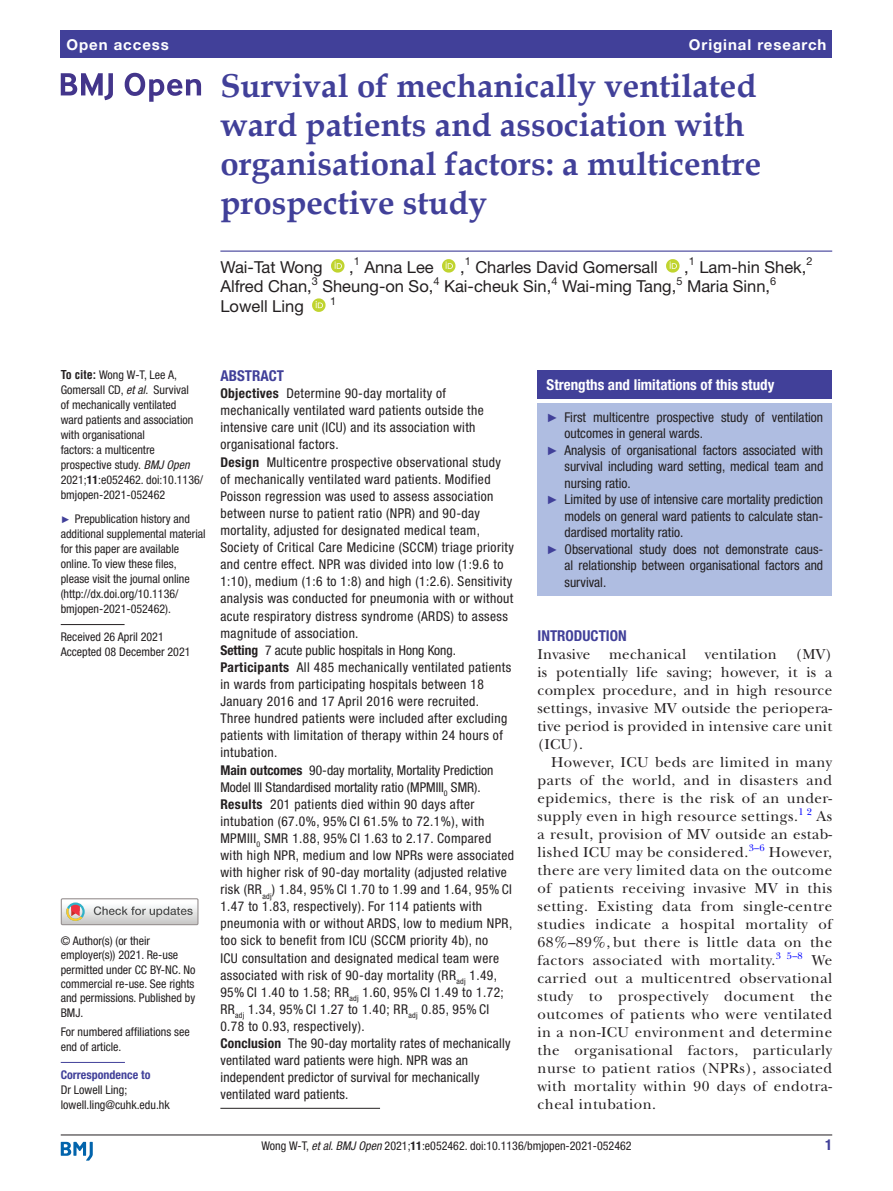
<style>
.page{position:relative;width:893px;height:1191px;background:#fff}
.page>*{position:absolute;margin:0;border:0;box-sizing:border-box;transform-origin:0 0}
.t1{font:700 33px/39px "Book Antiqua";color:#414099}
.t2{font:16.5px "Helvetica Neue LT Std";color:#231f20}
.t3{font:15px/18px "New Baskerville";letter-spacing:.03em;color:#231f20;text-align:justify}
.t4{font:700 condensed 15px "Helvetica Neue LT Std";color:#fff}
.t5{font:700 15px "Helvetica Neue LT Std";letter-spacing:.065em;color:#fff}
.t6{font:700 condensed 15px "Helvetica Neue LT Std";color:#414099}
.t7{font:condensed 13.5px/17.1px "Helvetica Neue LT Std";letter-spacing:.03em;color:#231f20}
.t8{font:condensed 13.5px "Helvetica Neue LT Std";color:#231f20}
.t9{font:condensed 12px/15px "Helvetica Neue LT Std";color:#231f20}
.t10{font:700 condensed 12px "Helvetica Neue LT Std";color:#414099}
.t11{font:10.95px "Helvetica Neue LT Std";color:#231f20}
.t12{font:9.9px "New Baskerville";color:#00f}
.s1{font-family:"Helvetica LT Std";font-weight:700}
.s2{font-style:italic}
.s3{font-weight:700}
.s4{font-family:"Arial";font-stretch:normal;font-size:9.75px;color:#414099}
.s5{font-family:"Arial";font-stretch:normal;font-size:12px;color:#414099}
</style>
<div class="page">
<hr style="left:61px;top:1134px;width:771px;height:1px;background:#231f20">
<svg style="left:61px;top:1141px;width:32px;height:19px"></svg>
<div style="left:61px;top:31px;width:771px;height:27px;background:#414099"></div>
<hr style="left:220px;top:250px;width:612px;height:2px;background:#414099">
<svg style="left:331px;top:259px;width:13px;height:14px"></svg>
<svg style="left:442px;top:259px;width:13px;height:14px"></svg>
<svg style="left:666px;top:259px;width:13px;height:14px"></svg>
<svg style="left:312px;top:298px;width:14px;height:14px"></svg>
<hr style="left:61px;top:624px;width:64px;height:1px;background:#231f20">
<hr style="left:61px;top:1062px;width:64px;height:1px;background:#414099">
<svg style="left:61px;top:73px;width:52px;height:27px"></svg>
<svg style="left:125px;top:73px;width:76px;height:29px"></svg>
<div style="left:61px;top:898px;width:138px;height:27px;border:1px solid #969090"></div>
<svg style="left:61px;top:898px;width:137px;height:26px"></svg>
<hr style="left:220px;top:1108px;width:160px;height:1px;background:#231f20">
<div style="left:538px;top:370px;width:294px;height:29px;background:#414099"></div>
<div style="left:538px;top:403px;width:294px;height:193px;background:#afbde1"></div>
<p class="t5" style="left:66px;top:35px;width:104px">Open access</p>
<p class="t5" style="left:689px;top:35px;width:139px">Original research</p>
<h1 class="t1" style="left:220px;top:66px;width:542px">Survival of mechanically ventilated ward patients and association with organisational factors: a multicentre prospective study</h1>
<p class="t2" style="left:220px;top:257px;width:104px">Wai-Tat Wong</p>
<p class="t2" style="left:349px;top:257px;width:6px">,</p>
<p class="t11" style="left:354px;top:255px;width:8px">1</p>
<p class="t2" style="left:364px;top:257px;width:71px">Anna Lee</p>
<p class="t11" style="left:465px;top:255px;width:8px">1</p>
<p class="t2" style="left:475px;top:257px;width:184px">Charles David Gomersall</p>
<p class="t11" style="left:689px;top:255px;width:8px">1</p>
<p class="t2" style="left:699px;top:257px;width:109px">Lam-hin Shek,</p>
<p class="t11" style="left:806px;top:255px;width:8px">2</p>
<p class="t2" style="left:460px;top:257px;width:6px">,</p>
<p class="t2" style="left:684px;top:257px;width:6px">,</p>
<p class="t2" style="left:220px;top:276px;width:93px">Alfred Chan,</p>
<p class="t11" style="left:312px;top:274px;width:8px">3</p>
<p class="t2" style="left:322px;top:276px;width:112px">Sheung-on So,</p>
<p class="t11" style="left:433px;top:274px;width:8px">4</p>
<p class="t2" style="left:444px;top:276px;width:109px">Kai-cheuk Sin,</p>
<p class="t11" style="left:551px;top:274px;width:8px">4</p>
<p class="t2" style="left:562px;top:276px;width:116px">Wai-ming Tang,</p>
<p class="t11" style="left:676px;top:274px;width:8px">5</p>
<p class="t2" style="left:687px;top:276px;width:85px">Maria Sinn,</p>
<p class="t11" style="left:770px;top:274px;width:8px">6</p>
<p class="t2" style="left:220px;top:296px;width:85px">Lowell Ling</p>
<p class="t11" style="left:330px;top:294px;width:8px">1</p>
<p class="t9" style="left:61px;top:367px;width:144px"><span class="s1">To cite:</span> Wong W-T, Lee A,<br>Gomersall CD, <span class="s2">et al</span>. Survival<br>of mechanically ventilated<br>ward patients and association with organisational<br>factors: a multicentre prospective study. <span class="s2">BMJ Open<br></span>2021;<span class="s3">11</span>:e052462. doi:10.1136/ bmjopen-2021-052462</p>
<p class="t9" style="left:61px;top:511px;width:146px"><span class="s4">►</span> Prepublication history and additional supplemental material for this paper are available online. To view these files, please visit the journal online (http://dx.doi.org/10.1136/ bmjopen-2021-052462).</p>
<p class="t9" style="left:61px;top:629px;width:131px">Received 26 April 2021<br>Accepted 08 December 2021</p>
<p class="t9" style="left:61px;top:933px;width:136px;line-height:14.4px">© Author(s) (or their employer(s)) 2021. Re-use permitted under CC BY-NC. No commercial re-use. See rights and permissions. Published by<br>BMJ.</p>
<p class="t9" style="left:61px;top:1024px;width:130px">For numbered affiliations see end of article.</p>
<p class="t10" style="left:61px;top:1067px;width:91px">Correspondence to</p>
<p class="t9" style="left:61px;top:1082px;width:111px">Dr Lowell Ling; lowell.ling@cuhk.edu.hk</p>
<p class="t6" style="left:220px;top:366px;width:65px">ABSTRACT</p>
<p class="t7" style="left:220px;top:385px;width:295px"><span class="s3">Objectives</span> Determine 90-day mortality of mechanically ventilated ward patients outside the intensive care unit (ICU) and its association with organisational factors.<br><span class="s3">Design</span> Multicentre prospective observational study of mechanically ventilated ward patients. Modified Poisson regression was used to assess association between nurse to patient ratio (NPR) and 90-day mortality, adjusted for designated medical team, Society of Critical Care Medicine (SCCM) triage priority and centre effect. NPR was divided into low (1:9.6 to 1:10), medium (1:6 to 1:8) and high (1:2.6). Sensitivity analysis was conducted for pneumonia with or without acute respiratory distress syndrome (ARDS) to assess magnitude of association.<br><span class="s3">Setting</span> 7 acute public hospitals in Hong Kong.<br><span class="s3">Participants</span> All 485 mechanically ventilated patients in wards from participating hospitals between 18<br>January 2016 and 17 April 2016 were recruited.<br>Three hundred patients were included after excluding patients with limitation of therapy within 24 hours of intubation.<br><span class="s3">Main outcomes</span> 90-day mortality, Mortality Prediction Model III Standardised mortality ratio (MPMIII<sub>0</sub> SMR).<br><span class="s3">Results</span> 201 patients died within 90 days after intubation (67.0%, 95% CI 61.5% to 72.1%), with MPMIII<sub>0</sub> SMR 1.88, 95% CI 1.63 to 2.17. Compared with high NPR, medium and low NPRs were associated with higher risk of 90-day mortality (adjusted relative risk (RR<sub>adj</sub>) 1.84, 95% CI 1.70 to 1.99 and 1.64, 95% CI 1.47 to 1.83, respectively). For 114 patients with pneumonia with or without ARDS, low to medium NPR, too sick to benefit from ICU (SCCM priority 4b), no<br>ICU consultation and designated medical team were associated with risk of 90-day mortality (RR<sub>adj</sub> 1.49, 95% CI 1.40 to 1.58; RR<sub>adj</sub> 1.60, 95% CI 1.49 to 1.72; RR<sub>adj</sub> 1.34, 95% CI 1.27 to 1.40; RR<sub>adj</sub> 0.85, 95% CI 0.78 to 0.93, respectively).<br><span class="s3">Conclusion</span> The 90-day mortality rates of mechanically ventilated ward patients were high. NPR was an independent predictor of survival for mechanically ventilated ward patients.</p>
<p class="t4" style="left:547px;top:375px;width:229px">Strengths and limitations of this study</p>
<p class="t8" style="left:547px;top:409px;width:278px"><span class="s5">►</span> First multicentre prospective study of ventilation</p>
<p class="t8" style="left:565px;top:425px;width:140px">outcomes in general wards.</p>
<p class="t8" style="left:547px;top:442px;width:278px"><span class="s5">►</span> Analysis of organisational factors associated with</p>
<p class="t8" style="left:565px;top:458px;width:260px">survival including ward setting, medical team and</p>
<p class="t8" style="left:565px;top:475px;width:68px">nursing ratio.</p>
<p class="t8" style="left:547px;top:491px;width:278px"><span class="s5">►</span> Limited by use of intensive care mortality prediction</p>
<p class="t8" style="left:565px;top:508px;width:260px">models on general ward patients to calculate stan-</p>
<p class="t8" style="left:565px;top:524px;width:120px">dardised mortality ratio.</p>
<p class="t8" style="left:547px;top:541px;width:278px"><span class="s5">►</span> Observational study does not demonstrate caus-</p>
<p class="t8" style="left:565px;top:557px;width:260px">al relationship between organisational factors and</p>
<p class="t8" style="left:565px;top:574px;width:43px">survival.</p>
<p class="t6" style="left:538px;top:627px;width:91px">INTRODUCTION</p>
<p class="t3" style="left:538px;top:645px;width:296px">Invasive mechanical ventilation (MV) is potentially life saving; however, it is a complex procedure, and in high resource settings, invasive MV outside the periopera&shy;tive period is provided in intensive care unit (ICU).</p>
<p class="t3" style="left:538px;top:753px;width:296px;text-indent:14px">However, ICU beds are limited in many parts of the world, and in disasters and epidemics, there is the risk of an under&shy;supply even in high resource settings.</p>
<p class="t12" style="left:798px;top:805px;width:15px">1 2</p>
<p class="t3" style="left:538px;top:807px;width:296px;text-indent:279px">As a result, provision of MV outside an estab&shy;lished ICU may be considered.</p>
<p class="t12" style="left:749px;top:841px;width:17px">3–6</p>
<p class="t3" style="left:538px;top:843px;width:296px;text-indent:231px">However, there are very limited data on the outcome of patients receiving invasive MV in this setting. Existing data from single-centre studies indicate a hospital mortality of 68%–89%, but there is little data on the factors associated with mortality.</p>
<p class="t12" style="left:776px;top:949px;width:29px">3 5–8</p>
<p class="t3" style="left:538px;top:951px;width:296px;text-indent:274px">We carried out a multicentred observational study to prospectively document the outcomes of patients who were ventilated in a non-ICU environment and determine the organisational factors, particularly nurse to patient ratios (NPRs), associated with mortality within 90 days of endotra&shy;cheal intubation.</p>
<p class="t9" style="left:261px;top:1137px;width:372px">Wong W-T, <span class="s2">et al</span>. <span class="s2">BMJ Open</span> 2021;<span class="s3">11</span>:e052462. doi:10.1136/bmjopen-2021-052462</p>
<p class="t6" style="left:825px;top:1135px;width:9px">1</p>
</div>
